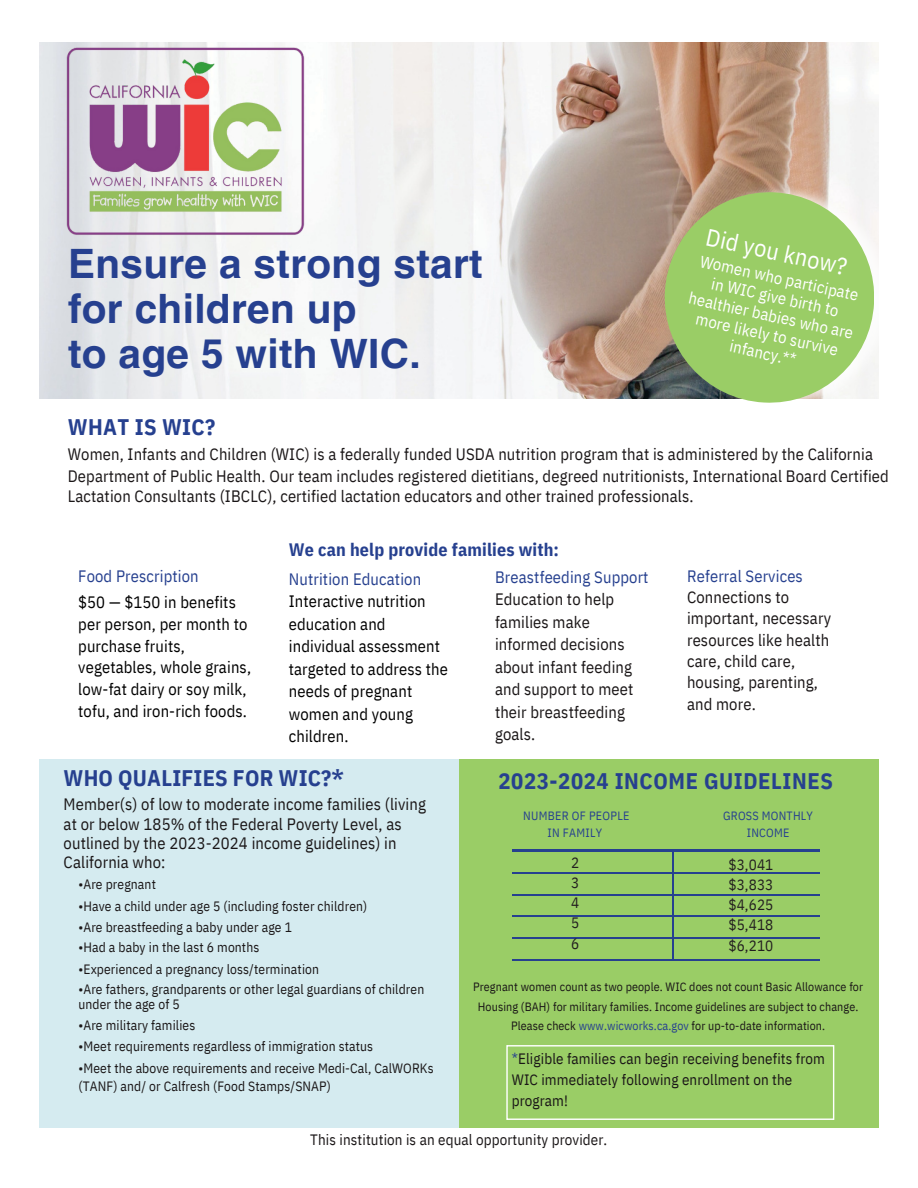
<style>
.page{position:relative;width:918px;height:1188px;background:#fff}
.page>*{position:absolute;margin:0;border:0;box-sizing:border-box;transform-origin:0 0}
.t1{font:700 40.5px/45px "Helvetica LT Pro";letter-spacing:.01em;color:#26408f}
.t2{font:24px "IBM Plex Sans Cond";color:#fff}
.t3{font:700 22.5px "IBM Plex Sans Cond";letter-spacing:.02em;color:#26408f}
.t4{font:700 18px "IBM Plex Sans Cond";letter-spacing:.01em;color:#26408f}
.t5{font:16.5px/22.5px "IBM Plex Sans Cond";letter-spacing:.01em;color:#1a1617}
.t6{font:16.5px/22.5px "IBM Plex Sans Cond";letter-spacing:.01em;color:#000}
.t7{font:16.5px/19px "IBM Plex Sans Cond";color:#fff;text-align:center}
.t8{font:16.5px "IBM Plex Sans Cond";letter-spacing:.01em;color:#26408f}
.t9{font:15px/21.3px "IBM Plex Sans Cond";letter-spacing:.01em;color:#1a1617}
.t10{font:15px/20.2px "IBM Plex Sans Cond";letter-spacing:.01em;color:#231f20;text-align:justify}
.t11{font:13.5px "IBM Plex Sans Cond";letter-spacing:.01em;color:#1a1617}
.t12{font:12px/19.2px "IBM Plex Sans Cond";letter-spacing:.01em;color:#1a1617;text-align:center}
.t13{font:12px/16.8px "IBM Plex Sans Cond";letter-spacing:.025em;color:#26408f;text-align:center}
.s1{color:#26408f}
</style>
<div class="page">
<div style="left:459px;top:760px;width:419px;height:367px;background:#9acd66"></div>
<div style="left:40px;top:759px;width:419px;height:368px;background:#d5ebf0"></div>
<img style="left:40px;top:42px;width:838px;height:357px">
<img style="left:667px;top:184px;width:212px;height:215px">
<svg style="left:506px;top:1045px;width:328px;height:75px"></svg>
<svg style="left:665px;top:192px;width:209px;height:211px;background:#a1c674"></svg>
<hr style="left:513px;top:850px;width:307px;height:1px;background:#26408f">
<hr style="left:513px;top:873px;width:307px;height:1px;background:#26408f">
<hr style="left:513px;top:895px;width:307px;height:1px;background:#26408f">
<hr style="left:513px;top:915px;width:307px;height:1px;background:#26408f">
<hr style="left:513px;top:938px;width:307px;height:1px;background:#26408f">
<hr style="left:513px;top:959px;width:307px;height:2px;background:#26408f">
<hr style="left:673px;top:850px;width:1px;height:109px;background:#26408f">
<img style="left:59px;top:42px;width:252px;height:228px">
<p class="t1" style="left:68px;top:245px;width:416px">Ensure a strong start for children up</p>
<p class="t1" style="left:68px;top:335px;width:354px">to age 5 with WIC.</p>
<p class="t3" style="left:68px;top:412px;width:149px">WHAT IS WIC?</p>
<p class="t2" style="left:710px;top:221px;width:145px;rotate:12deg">Did you know?</p>
<p class="t7" style="left:695px;top:270px;width:169px;rotate:12deg">in WIC give birth to healthier babies who are more likely to survive infancy.**</p>
<p class="t7" style="left:702px;top:252px;width:163px;rotate:12deg">Women who participate</p>
<p class="t5" style="left:68px;top:443px;width:807px">Women, Infants and Children (WIC) is a federally funded USDA nutrition program that is administered by the California</p>
<p class="t5" style="left:68px;top:464px;width:823px">Department of Public Health. Our team includes registered dietitians, degreed nutritionists, International Board Certified</p>
<p class="t5" style="left:68px;top:484px;width:627px">Lactation Consultants (IBCLC), certified lactation educators and other trained professionals.</p>
<p class="t4" style="left:289px;top:538px;width:272px">We can help provide families with:</p>
<p class="t8" style="left:78px;top:565px;width:122px">Food Prescription</p>
<p class="t6" style="left:78px;top:591px;width:159px">$50 — $150 in benefits</p>
<p class="t6" style="left:78px;top:612px;width:171px">per person, per month to</p>
<p class="t6" style="left:78px;top:635px;width:108px">purchase fruits,</p>
<p class="t6" style="left:78px;top:656px;width:174px">vegetables, whole grains,</p>
<p class="t6" style="left:78px;top:677px;width:170px">low-fat dairy or soy milk,</p>
<p class="t6" style="left:78px;top:700px;width:170px">tofu, and iron-rich foods.</p>
<p class="t6" style="left:289px;top:567px;width:161px"><span class="s1">Nutrition Education<br></span>Interactive nutrition education and individual assessment targeted to address the needs of pregnant women and young children.</p>
<p class="t5" style="left:495px;top:565px;width:155px"><span class="s1">Breastfeeding Support<br></span>Education to help families make</p>
<p class="t5" style="left:495px;top:633px;width:140px">informed decisions about infant feeding and support to meet their breastfeeding goals.</p>
<p class="t5" style="left:687px;top:565px;width:146px;line-height:21.3px"><span class="s1">Referral Services<br></span>Connections to important, necessary resources like health care, child care, housing, parenting, and more.</p>
<p class="t3" style="left:64px;top:763px;width:282px">WHO QUALIFIES FOR WIC?*</p>
<p class="t3" style="left:499px;top:766px;width:336px">2023-2024 INCOME GUIDELINES</p>
<p class="t5" style="left:64px;top:795px;width:364px;line-height:19.2px">Member(s) of low to moderate income families (living at or below 185% of the Federal Poverty Level, as outlined by the 2023-2024 income guidelines) in California who:</p>
<p class="t11" style="left:78px;top:876px;width:79px">•Are pregnant</p>
<p class="t11" style="left:78px;top:897px;width:290px">•Have a child under age 5 (including foster children)</p>
<p class="t11" style="left:78px;top:918px;width:215px">•Are breastfeeding a baby under age 1</p>
<p class="t11" style="left:78px;top:939px;width:182px">•Had a baby in the last 6 months</p>
<p class="t11" style="left:78px;top:960px;width:242px">•Experienced a pregnancy loss/termination</p>
<p class="t11" style="left:78px;top:980px;width:347px">•Are fathers, grandparents or other legal guardians of children</p>
<p class="t11" style="left:78px;top:995px;width:103px">under the age of 5</p>
<p class="t11" style="left:78px;top:1016px;width:118px">•Are military families</p>
<p class="t11" style="left:78px;top:1038px;width:296px">•Meet requirements regardless of immigration status</p>
<p class="t11" style="left:78px;top:1059px;width:357px">•Meet the above requirements and receive Medi-Cal, CalWORKs</p>
<p class="t11" style="left:78px;top:1077px;width:254px">(TANF) and/ or Calfresh (Food Stamps/SNAP)</p>
<p class="t13" style="left:523px;top:807px;width:108px">NUMBER OF PEOPLE<br>IN FAMILY</p>
<p class="t13" style="left:723px;top:807px;width:91px">GROSS MONTHLY<br>INCOME</p>
<p class="t10" style="left:571px;top:852px;width:10px">2<br>3<br>4<br>5<br>6</p>
<p class="t10" style="left:729px;top:854px;width:46px">$3,041 $3,833 $4,625 $5,418 $6,210</p>
<p class="t12" style="left:473px;top:977px;width:392px">Pregnant women count as two people. WIC does not count Basic Allowance for<br>Housing (BAH) for military families. Income guidelines are subject to change.<br>Please check <span class="s1">www.wicworks.ca.gov</span> for up-to-date information.</p>
<p class="t9" style="left:512px;top:1047px;width:315px"><span class="s1">*</span>Eligible families can begin receiving benefits from<br>WIC immediately following enrollment on the program!</p>
<p class="t9" style="left:310px;top:1129px;width:299px">This institution is an equal opportunity provider.</p>
</div>
